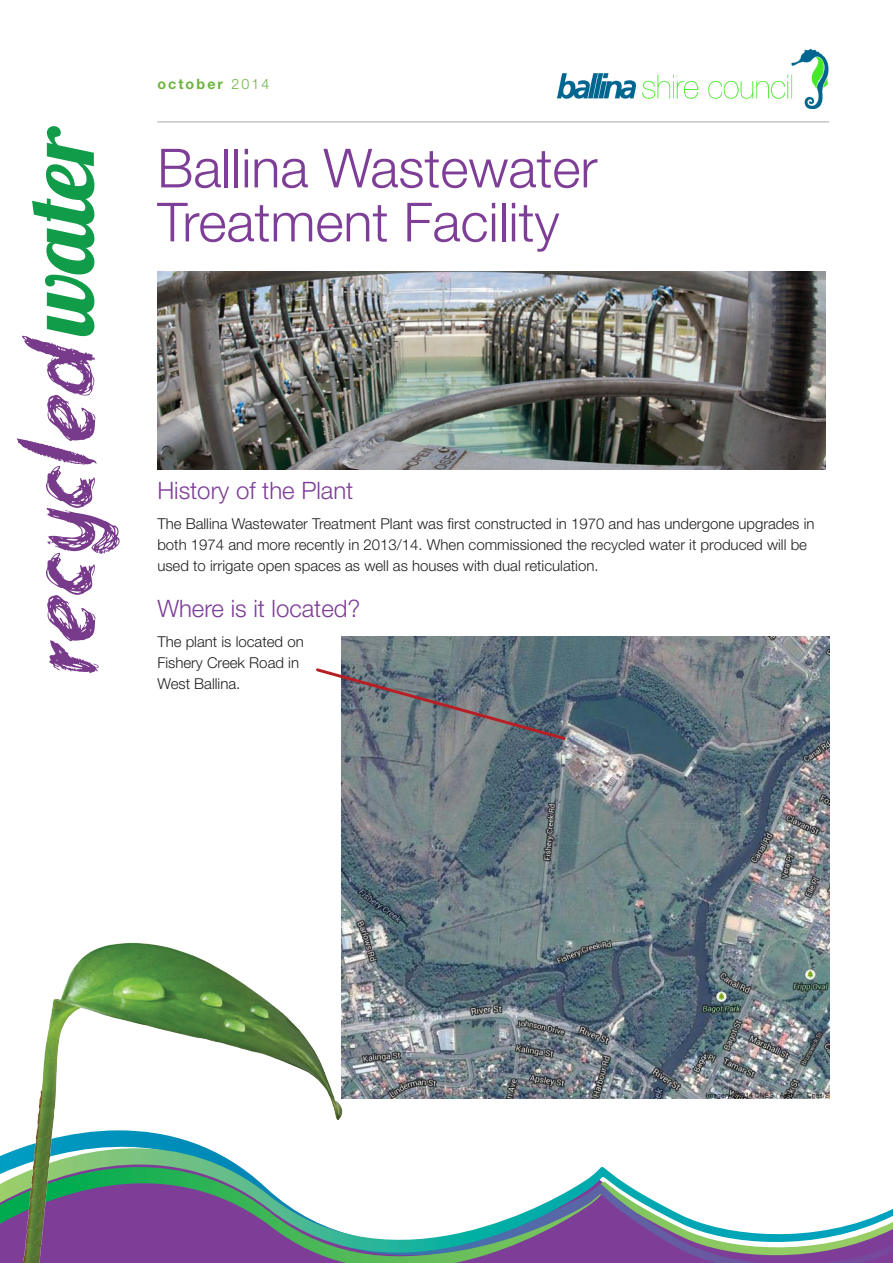
<style>
.page{position:relative;width:893px;height:1263px;background:#fff}
.page>*{position:absolute;margin:0;border:0;box-sizing:border-box;transform-origin:0 0}
.sub_heads{font:300 54px/54px "Helvetica Neue LT Std";color:#7e3e98}
.sub_heads-2{font:300 24px "Helvetica Neue LT Std";color:#7e3e98}
.body{font:300 15px/21px "Helvetica Neue LT Std";color:#231f20}
.t1{font:700 14.25px "Helvetica Neue LT Std";letter-spacing:.15em;color:#6cb43f}
.s1{font-weight:300}
</style>
<div class="page">
<svg style="left:0;top:1155px;width:893px;height:108px"></svg>
<svg style="left:17px;top:126px;width:103px;height:547px"></svg>
<hr style="left:157px;top:122px;width:672px;height:1px;background:#a8a9ad">
<img style="left:557px;top:49px;width:271px;height:60px">
<img style="left:3px;top:916px;width:352px;height:347px">
<img style="left:157px;top:271px;width:668px;height:198px">
<img style="left:342px;top:637px;width:487px;height:461px">
<svg style="left:316px;top:666px;width:252px;height:76px;background:#798088"></svg>
<p class="t1" style="left:157px;top:75px;width:114px">october <span class="s1">2014</span></p>
<p class="sub_heads" style="left:157px;top:140px;width:442px">Ballina Wastewater<br>Treatment Facility</p>
<p class="sub_heads-2" style="left:157px;top:476px;width:198px">History of the Plant</p>
<p class="body" style="left:157px;top:513px;width:659px">The Ballina Wastewater Treatment Plant was first constructed in 1970 and has undergone upgrades in both 1974 and more recently in 2013/14. When commissioned the recycled water it produced will be used to irrigate open spaces as well as houses with dual reticulation.</p>
<p class="sub_heads-2" style="left:157px;top:594px;width:205px">Where is it located?</p>
<p class="body" style="left:157px;top:631px;width:148px">The plant is located on<br>Fishery Creek Road in<br>West Ballina.</p>
</div>
